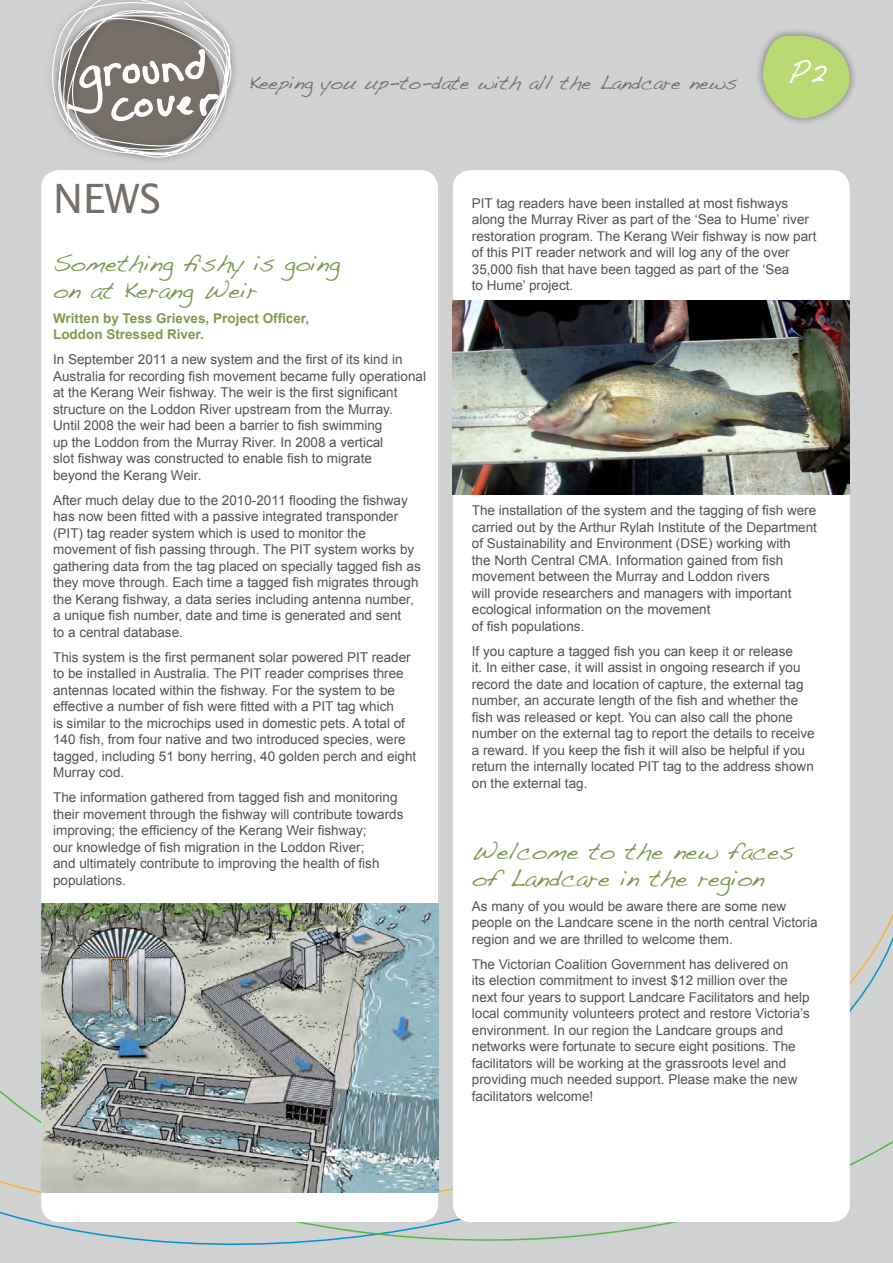
<style>
.page{position:relative;width:893px;height:1263px;background:#fff}
.page>*{position:absolute;margin:0;border:0;box-sizing:border-box;transform-origin:0 0}
.big_head{font:40.5px "Lucida Sans";color:#756f68}
.heading{font:24px/27px "Handwriting Dakota";color:#819953}
.t1{font:19.5px "Handwriting Dakota";color:#756f68}
.text{font:13.5px/16.5px "Arial";color:#535355}
.text-2{font:700 13.5px/16.5px "Arial";color:#819953}
</style>
<div class="page">
<div style="left:0;top:0;width:893px;height:764px;background:#d0d1d1"></div>
<div style="left:0;top:806px;width:893px;height:158px;background:#d0d1d1"></div>
<div style="left:0;top:964px;width:893px;height:299px;background:#d0d1d1"></div>
<div style="left:755px;top:28px;width:103px;height:98px;background:#231f20;opacity:.5"></div>
<div style="left:44px;top:0;width:195px;height:166px;background:#d0d1d1"></div>
<svg style="left:51px;top:0;width:185px;height:158px"></svg>
<div style="left:41px;top:170px;width:397px;height:1052px;background:#fff;border-radius:18px"></div>
<div style="left:453px;top:170px;width:397px;height:1052px;background:#fff;border-radius:18px"></div>
<img style="left:41px;top:904px;width:397px;height:288px">
<img style="left:453px;top:301px;width:397px;height:193px">
<svg style="left:763px;top:35px;width:89px;height:83px;background:#bbd286"></svg>
<p class="t1" style="left:249px;top:71px;width:490px">Keeping you up-to-date with all the Landcare news</p>
<p class="big_head" style="left:53px;top:175px;width:110px">NEWS</p>
<p class="heading" style="left:53px;top:249px;width:288px">Something fishy is going on at Kerang Weir</p>
<p class="text-2" style="left:53px;top:310px;width:258px">Written by Tess Grieves, Project Officer,<br>Loddon Stressed River.</p>
<p class="text" style="left:53px;top:351px;width:375px">In September 2011 a new system and the first of its kind in Australia for recording fish movement became fully operational at the Kerang Weir fishway. The weir is the first significant structure on the Loddon River upstream from the Murray.<br>Until 2008 the weir had been a barrier to fish swimming<br>up the Loddon from the Murray River. In 2008 a vertical<br>slot fishway was constructed to enable fish to migrate<br>beyond the Kerang Weir.</p>
<p class="text" style="left:53px;top:492px;width:369px">After much delay due to the 2010-2011 flooding the fishway has now been fitted with a passive integrated transponder (PIT) tag reader system which is used to monitor the movement of fish passing through. The PIT system works by gathering data from the tag placed on specially tagged fish as they move through. Each time a tagged fish migrates through the Kerang fishway, a data series including antenna number, a unique fish number, date and time is generated and sent<br>to a central database.</p>
<p class="text" style="left:53px;top:649px;width:365px">This system is the first permanent solar powered PIT reader to be installed in Australia. The PIT reader comprises three antennas located within the fishway. For the system to be effective a number of fish were fitted with a PIT tag which<br>is similar to the microchips used in domestic pets. A total of 140 fish, from four native and two introduced species, were tagged, including 51 bony herring, 40 golden perch and eight Murray cod.</p>
<p class="text" style="left:53px;top:789px;width:352px">The information gathered from tagged fish and monitoring their movement through the fishway will contribute towards improving; the efficiency of the Kerang Weir fishway;<br>our knowledge of fish migration in the Loddon River;<br>and ultimately contribute to improving the health of fish populations.</p>
<p class="text" style="left:472px;top:195px;width:346px">PIT tag readers have been installed at most fishways along the Murray River as part of the ‘Sea to Hume’ river restoration program. The Kerang Weir fishway is now part of this PIT reader network and will log any of the over 35,000 fish that have been tagged as part of the ‘Sea<br>to Hume’ project.</p>
<p class="text" style="left:472px;top:502px;width:347px">The installation of the system and the tagging of fish were carried out by the Arthur Rylah Institute of the Department of Sustainability and Environment (DSE) working with<br>the North Central CMA. Information gained from fish movement between the Murray and Loddon rivers<br>will provide researchers and managers with important ecological information on the movement<br>of fish populations.</p>
<p class="text" style="left:472px;top:643px;width:344px">If you capture a tagged fish you can keep it or release<br>it. In either case, it will assist in ongoing research if you record the date and location of capture, the external tag number, an accurate length of the fish and whether the fish was released or kept. You can also call the phone number on the external tag to report the details to receive a reward. If you keep the fish it will also be helpful if you return the internally located PIT tag to the address shown on the external tag.</p>
<p class="heading" style="left:472px;top:837px;width:324px">Welcome to the new faces of Landcare in the region</p>
<p class="text" style="left:472px;top:898px;width:347px">As many of you would be aware there are some new people on the Landcare scene in the north central Victoria region and we are thrilled to welcome them.</p>
<p class="text" style="left:472px;top:956px;width:339px">The Victorian Coalition Government has delivered on<br>its election commitment to invest $12 million over the next four years to support Landcare Facilitators and help local community volunteers protect and restore Victoria’s environment. In our region the Landcare groups and networks were fortunate to secure eight positions. The facilitators will be working at the grassroots level and providing much needed support. Please make the new facilitators welcome!</p>
</div>
